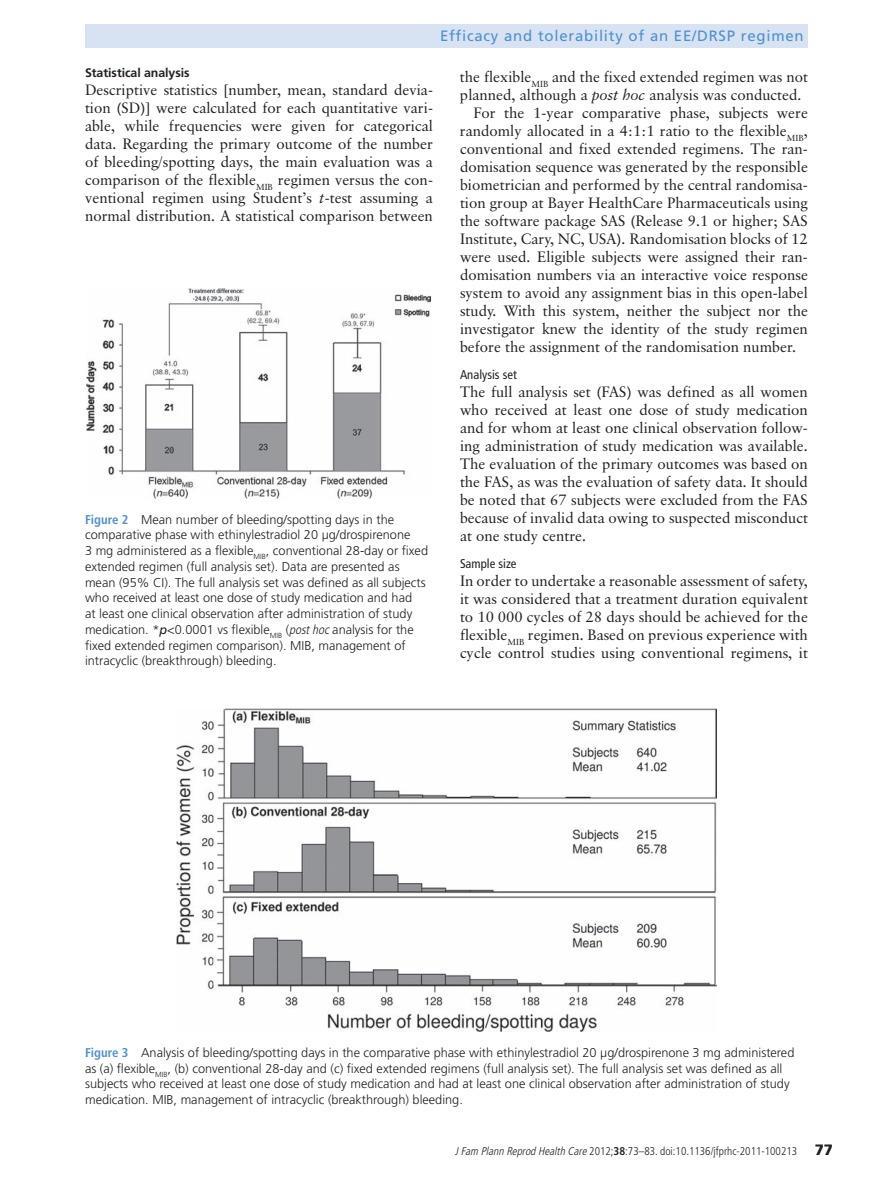
<style>
.page{position:relative;width:893px;height:1191px;background:#fff}
.page>*{position:absolute;margin:0;border:0;box-sizing:border-box;transform-origin:0 0}
.t1{font:15px/18px "Classical Garamond BT";color:#231f20;text-align:justify}
.t2{font:15px "Frutiger LT Std";letter-spacing:.05em;color:#5090cc}
.t3{font:300 12.75px/15.8px "Frutiger LT Std";color:#231f20}
.t4{font:condensed 12.75px "Frutiger LT Std";color:#231f20}
.t5{font:700 12.3px "Frutiger LT Std";letter-spacing:-.005em;color:#231f20}
.t6{font:300 condensed 11.25px "Frutiger LT Std";color:#231f20}
.s1{font-style:italic}
.s2{font-weight:700;font-stretch:condensed;color:#5090cc}
.s3{font-weight:400;font-style:italic}
.s4{font-family:"Frutiger";font-style:italic;font-stretch:condensed}
.s5{font-family:"Frutiger";font-style:italic}
.s6{font-weight:700}
.s7{font-weight:900;font-stretch:normal;font-size:15px}
</style>
<div class="page">
<div style="left:85px;top:24px;width:723px;height:23px;background:#d7e3f3"></div>
<img style="left:87px;top:289px;width:343px;height:209px">
<img style="left:177px;top:708px;width:540px;height:323px">
<p class="t2" style="left:440px;top:30px;width:365px">Efficacy and tolerability of an EE/DRSP regimen</p>
<p class="t5" style="left:85px;top:67px;width:106px">Statistical analysis</p>
<p class="t1" style="left:85px;top:82px;width:349px">Descriptive statistics [number, mean, standard devia&shy;tion (SD)] were calculated for each quantitative vari&shy;able, while frequencies were given for categorical data. Regarding the primary outcome of the number of bleeding/spotting days, the main evaluation was a comparison of the flexible<sub>MIB</sub> regimen versus the con&shy;ventional regimen using Student’s <span class="s1">t</span>-test assuming a normal distribution. A statistical comparison between</p>
<p class="t3" style="left:85px;top:512px;width:345px"><span class="s2">Figure 2</span> Mean number of bleeding/spotting days in the comparative phase with ethinylestradiol 20 μg/drospirenone<br>3 mg administered as a flexible<sub>MIB</sub>, conventional 28-day or fixed extended regimen (full analysis set). Data are presented as mean (95% CI). The full analysis set was defined as all subjects who received at least one dose of study medication and had<br>at least one clinical observation after administration of study medication. *<span class="s3">p</span>&lt;0.0001 vs flexible<sub>MIB</sub> (<span class="s4">post hoc</span> analysis for the fixed extended regimen comparison). MIB, management of intracyclic (breakthrough) bleeding.</p>
<p class="t1" style="left:460px;top:69px;width:349px">the flexible<sub>MIB</sub> and the fixed extended regimen was not</p>
<p class="t1" style="left:460px;top:87px;width:343px">planned, although a <span class="s1">post hoc</span> analysis was conducted.</p>
<p class="t1" style="left:473px;top:105px;width:336px">For the 1-year comparative phase, subjects were</p>
<p class="t1" style="left:460px;top:123px;width:349px">randomly allocated in a 4:1:1 ratio to the flexible<sub>MIB</sub>,</p>
<p class="t1" style="left:460px;top:141px;width:349px">conventional and fixed extended regimens. The ran-</p>
<p class="t1" style="left:460px;top:159px;width:349px">domisation sequence was generated by the responsible</p>
<p class="t1" style="left:460px;top:177px;width:349px">biometrician and performed by the central randomisa-</p>
<p class="t1" style="left:460px;top:195px;width:349px">tion group at Bayer HealthCare Pharmaceuticals using</p>
<p class="t1" style="left:460px;top:213px;width:349px">the software package SAS (Release 9.1 or higher; SAS</p>
<p class="t1" style="left:460px;top:231px;width:349px">Institute, Cary, NC, USA). Randomisation blocks of 12</p>
<p class="t1" style="left:460px;top:249px;width:349px">were used. Eligible subjects were assigned their ran-</p>
<p class="t1" style="left:460px;top:267px;width:349px">domisation numbers via an interactive voice response</p>
<p class="t1" style="left:460px;top:285px;width:349px">system to avoid any assignment bias in this open-label</p>
<p class="t1" style="left:460px;top:303px;width:349px">study. With this system, neither the subject nor the</p>
<p class="t1" style="left:460px;top:321px;width:349px">investigator knew the identity of the study regimen</p>
<p class="t1" style="left:460px;top:339px;width:338px">before the assignment of the randomisation number.</p>
<p class="t4" style="left:460px;top:369px;width:58px">Analysis set</p>
<p class="t1" style="left:460px;top:384px;width:349px">The full analysis set (FAS) was defined as all women who received at least one dose of study medication and for whom at least one clinical observation follow&shy;ing administration of study medication was available.<br>The evaluation of the primary outcomes was based on the FAS, as was the evaluation of safety data. It should be noted that 67 subjects were excluded from the FAS because of invalid data owing to suspected misconduct at one study centre.</p>
<p class="t4" style="left:460px;top:558px;width:58px">Sample size</p>
<p class="t1" style="left:460px;top:573px;width:349px">In order to undertake a reasonable assessment of safety, it was considered that a treatment duration equivalent to 10 000 cycles of 28 days should be achieved for the flexible<sub>MIB</sub> regimen. Based on previous experience with cycle control studies using conventional regimens, it</p>
<p class="t3" style="left:85px;top:1045px;width:711px"><span class="s2">Figure 3</span> Analysis of bleeding/spotting days in the comparative phase with ethinylestradiol 20 μg/drospirenone 3 mg administered as (a) flexible<sub>MIB</sub>, (b) conventional 28-day and (c) fixed extended regimens (full analysis set). The full analysis set was defined as all subjects who received at least one dose of study medication and had at least one clinical observation after administration of study medication. MIB, management of intracyclic (breakthrough) bleeding.</p>
<p class="t6" style="left:455px;top:1146px;width:380px"><span class="s5">J Fam Plann Reprod Health Care</span> 2012;<span class="s6">38</span>:73–83. doi:10.1136/jfprhc-2011-100213 <span class="s7">77</span></p>
</div>
